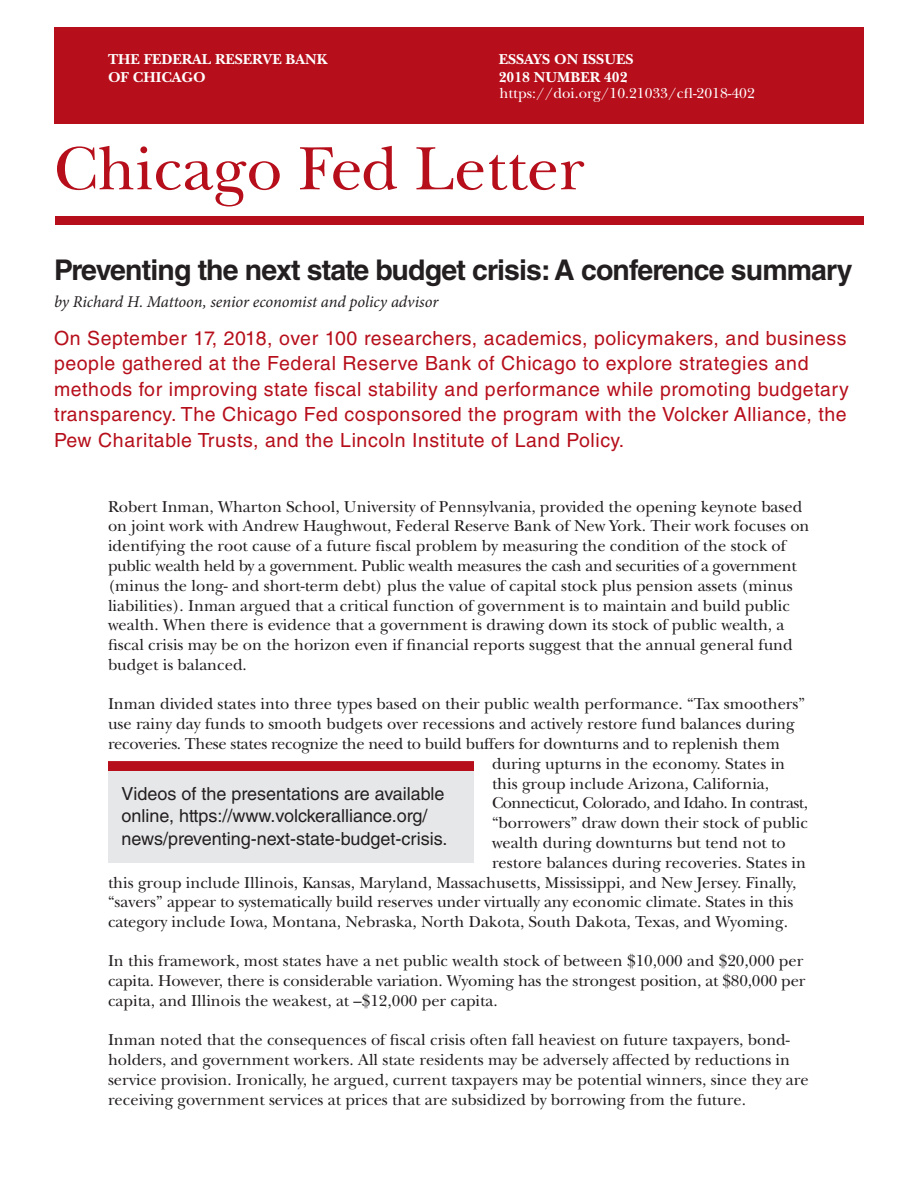
<style>
.page{position:relative;width:918px;height:1188px;background:#fff}
.page>*{position:absolute;margin:0;border:0;box-sizing:border-box;transform-origin:0 0}
.t1{font:63.75px "New Baskerville Std";color:#b60f1b}
.headline{font:700 28.5px "Helvetica LT Std";letter-spacing:-.03em;color:#231f20}
.author{font:19.5px/25.5px "Helvetica LT Std";letter-spacing:.03em;color:#b60f1b}
.pull-out_Quote{font:18px/22.5px "Helvetica LT Std";color:#231f20}
.CFL_body_text{font:16.5px/19.8px "New Baskerville Std";color:#231f20}
.author-2{font:italic 16.5px "Minion Pro";letter-spacing:-.01em;color:#231f20}
.CFL_body_text-2{font:16.5px "New Baskerville Std";letter-spacing:-.03em;color:#231f20}
.t2{font:700 15px/18px "New Baskerville Std";color:#fff}
.Essays_on_Issues{font:15px "New Baskerville Std";color:#fff}
</style>
<div class="page">
<div style="left:54px;top:27px;width:810px;height:96px;background:#b60f1b"></div>
<div style="left:56px;top:216px;width:808px;height:9px;background:#b60f1b"></div>
<div style="left:108px;top:768px;width:366px;height:94px;background:#e6e7e9"></div>
<div style="left:108px;top:761px;width:366px;height:10px;background:#b60f1b;border:2px solid #b60f1b"></div>
<p class="t2" style="left:108px;top:50px;width:221px">THE FEDERAL RESERVE BANK<br>OF CHICAGO</p>
<p class="t2" style="left:499px;top:50px;width:136px">ESSAYS ON ISSUES<br>2018 NUMBER 402</p>
<p class="Essays_on_Issues" style="left:500px;top:85px;width:257px">https://doi.org/10.21033/cfl-2018-402</p>
<h1 class="t1" style="left:54px;top:132px;width:532px">Chicago Fed Letter</h1>
<p class="headline" style="left:54px;top:253px;width:800px">Preventing the next state budget crisis: A conference summary</p>
<p class="author-2" style="left:54px;top:290px;width:386px">by Richard H. Mattoon, senior economist and policy advisor</p>
<p class="author" style="left:54px;top:325px;width:797px">On September 17, 2018, over 100 researchers, academics, policymakers, and business people gathered at the Federal Reserve Bank of Chicago to explore strategies and methods for improving state fiscal stability and performance while promoting budgetary transparency. The Chicago Fed cosponsored the program with the Volcker Alliance, the Pew Charitable Trusts, and the Lincoln Institute of Land Policy.</p>
<p class="CFL_body_text" style="left:108px;top:497px;width:703px">Robert Inman, Wharton School, University of Pennsylvania, provided the opening keynote based on joint work with Andrew Haughwout, Federal Reserve Bank of New York. Their work focuses on identifying the root cause of a future fiscal problem by measuring the condition of the stock of public wealth held by a government. Public wealth measures the cash and securities of a government (minus the long- and short-term debt) plus the value of capital stock plus pension assets (minus liabilities). Inman argued that a critical function of government is to maintain and build public wealth. When there is evidence that a government is drawing down its stock of public wealth, a fiscal crisis may be on the horizon even if financial reports suggest that the annual general fund budget is balanced.</p>
<p class="CFL_body_text" style="left:108px;top:694px;width:699px">Inman divided states into three types based on their public wealth performance. “Tax smoothers”</p>
<p class="CFL_body_text" style="left:108px;top:714px;width:688px">use rainy day funds to smooth budgets over recessions and actively restore fund balances during</p>
<p class="CFL_body_text" style="left:108px;top:734px;width:674px">recoveries. These states recognize the need to build buffers for downturns and to replenish them</p>
<p class="CFL_body_text" style="left:492px;top:754px;width:295px">during upturns in the economy. States in</p>
<p class="CFL_body_text" style="left:492px;top:773px;width:279px">this group include Arizona, California,</p>
<p class="CFL_body_text-2" style="left:492px;top:793px;width:317px">Connecticut, Colorado, and Idaho. In contrast,</p>
<p class="CFL_body_text" style="left:492px;top:813px;width:318px">“borrowers” draw down their stock of public</p>
<p class="CFL_body_text" style="left:492px;top:833px;width:295px">wealth during downturns but tend not to</p>
<p class="CFL_body_text" style="left:492px;top:853px;width:316px">restore balances during recoveries. States in</p>
<p class="CFL_body_text" style="left:108px;top:872px;width:690px">this group include Illinois, Kansas, Maryland, Massachusetts, Mississippi, and New Jersey. Finally,</p>
<p class="CFL_body_text" style="left:108px;top:892px;width:687px">“savers” appear to systematically build reserves under virtually any economic climate. States in this</p>
<p class="CFL_body_text" style="left:108px;top:912px;width:681px">category include Iowa, Montana, Nebraska, North Dakota, South Dakota, Texas, and Wyoming.</p>
<p class="CFL_body_text" style="left:108px;top:951px;width:699px">In this framework, most states have a net public wealth stock of between $10,000 and $20,000 per capita. However, there is considerable variation. Wyoming has the strongest position, at $80,000 per capita, and Illinois the weakest, at –$12,000 per capita.</p>
<p class="CFL_body_text" style="left:108px;top:1030px;width:702px">Inman noted that the consequences of fiscal crisis often fall heaviest on future taxpayers, bond&shy;holders, and government workers. All state residents may be adversely affected by reductions in service provision. Ironically, he argued, current taxpayers may be potential winners, since they are receiving government services at prices that are subsidized by borrowing from the future.</p>
<p class="pull-out_Quote" style="left:122px;top:782px;width:327px">Videos of the presentations are available online, https://www.volckeralliance.org/ news/preventing-next-state-budget-crisis.</p>
</div>
